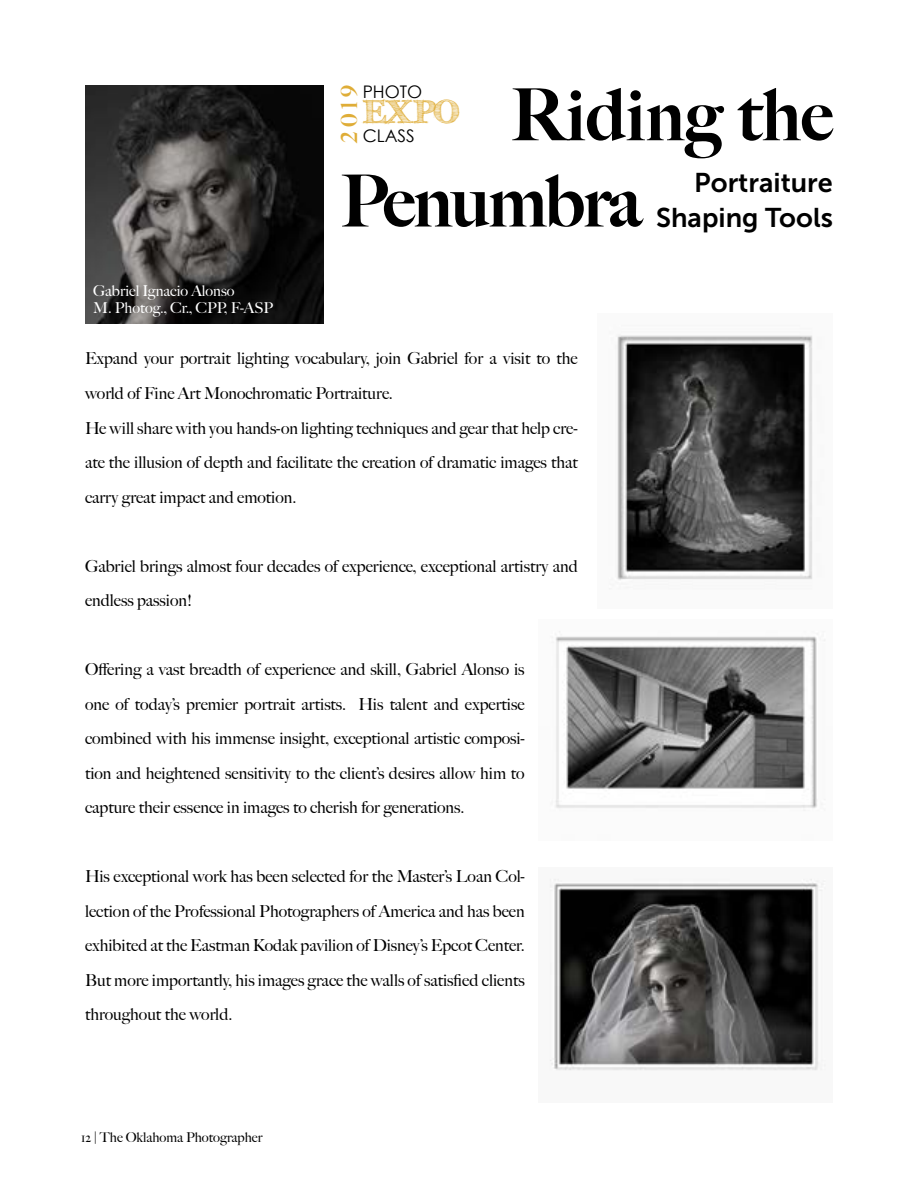
<style>
.page{position:relative;width:918px;height:1188px;background:#fff}
.page>*{position:absolute;margin:0;border:0;box-sizing:border-box;transform-origin:0 0}
.t1{font:900 72px/86.2px "Big Caslon FB";letter-spacing:-.01em;color:#000}
.t2{font:700 32.7px "FFF Tusj";color:#dfad37}
.t3{font:27px/34.5px "Museo Sans 700";color:#000;text-align:right}
.t4{font:900 22.5px "Big Caslon FB";color:#dfad37}
.t5{font:17.4px "Century Gothic";color:#000}
.t6{font:16.5px/34.5px "Big Caslon FB";color:#000}
.t7{font:15px/17.2px "Big Caslon FB";color:#fff}
.t8{font:13.5px "Big Caslon FB";color:#000}
</style>
<div class="page">
<img style="left:85px;top:85px;width:239px;height:239px">
<img style="left:555px;top:631px;width:270px;height:180px">
<img style="left:550px;top:879px;width:276px;height:192px">
<img style="left:609px;top:334px;width:204px;height:255px">
<p class="t7" style="left:93px;top:282px;width:182px">Gabriel Ignacio Alonso<br>M. Photog., Cr., CPP, F-ASP</p>
<p class="t5" style="left:363px;top:81px;width:61px">PHOTO</p>
<h3 class="t4" style="left:336px;top:143px;width:60px;rotate:-90deg">2 0 1 9</h3>
<h1 class="t1" style="left:340px;top:72px;width:494px;text-indent:170px">Riding the<br>Penumbra</h1>
<h2 class="t2" style="left:363px;top:92px;width:98px">EXPO</h2>
<p class="t5" style="left:363px;top:125px;width:54px">CLASS</p>
<h3 class="t3" style="left:656px;top:165px;width:178px">Portraiture<br>Shaping Tools</h3>
<p class="t6" style="left:85px;top:342px;width:494px">Expand your portrait lighting vocabulary, join Gabriel for a visit to the world of Fine Art Monochromatic Portraiture.<br>He will share with you hands-on lighting techniques and gear that help cre&shy;ate the illusion of depth and facilitate the creation of dramatic images that carry great impact and emotion.</p>
<p class="t6" style="left:85px;top:549px;width:494px">Gabriel brings almost four decades of experience, exceptional artistry and endless passion!</p>
<p class="t6" style="left:85px;top:652px;width:441px;text-align:justify">Offering a vast breadth of experience and skill, Gabriel Alonso is one of today’s premier portrait artists. His talent and expertise combined with his immense insight, exceptional artistic composi&shy;tion and heightened sensitivity to the client’s desires allow him to capture their essence in images to cherish for generations.</p>
<p class="t6" style="left:85px;top:859px;width:441px;text-align:justify">His exceptional work has been selected for the Master’s Loan Col&shy;lection of the Professional Photographers of America and has been exhibited at the Eastman Kodak pavilion of Disney’s Epcot Center.<br>But more importantly, his images grace the walls of satisfied clients throughout the world.</p>
<p class="t8" style="left:81px;top:1130px;width:183px">12 | The Oklahoma Photographer</p>
</div>
